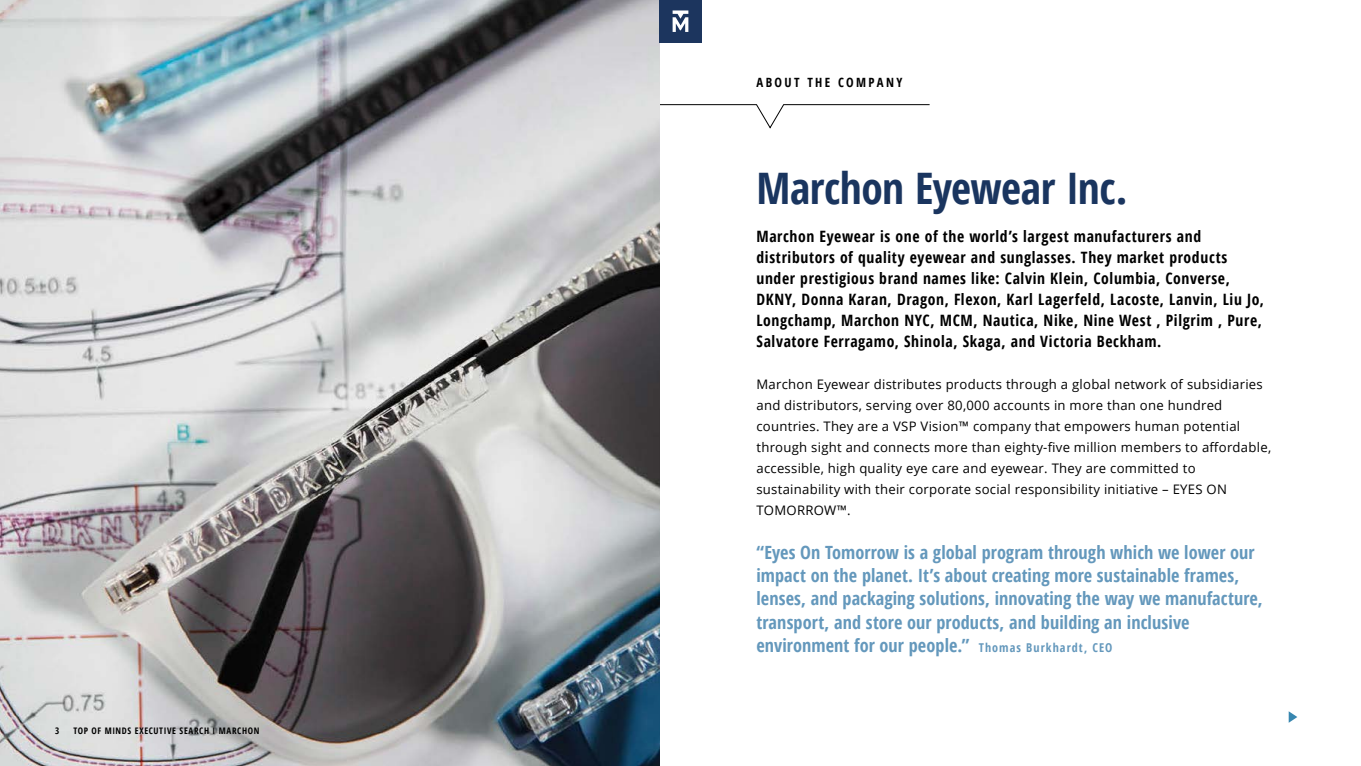
<style>
.page{position:relative;width:1361px;height:766px;background:#fff}
.page>*{position:absolute;margin:0;border:0;box-sizing:border-box;transform-origin:0 0}
.t1{font:700 condensed 43.42px "Open Sans";letter-spacing:-.01em;color:#1a355f}
.t2{font:700 condensed 18.23px/23.1px "Open Sans";letter-spacing:.005em;color:#6498bc}
.t3{font:700 condensed 15.67px/21px "Open Sans";letter-spacing:.04em;color:#000}
.t4{font:13.12px/21px "Open Sans";letter-spacing:.02em;color:#000}
.t5{font:700 condensed 12.75px "Open Sans";letter-spacing:.185em;color:#000}
.t6{font:700 condensed 9px "Open Sans";letter-spacing:.07em;color:#000}
.s1{font-size:12.15px}
</style>
<div class="page">
<svg style="left:659px;top:104px;width:271px;height:24px"></svg>
<img style="left:0;top:0;width:659px;height:765px">
<svg style="left:1288px;top:711px;width:9px;height:11px"></svg>
<div style="left:659px;top:0;width:43px;height:43px;background:#1c355e"></div>
<svg style="left:672px;top:10px;width:16px;height:22px"></svg>
<p class="t6" style="left:55px;top:724px;width:6px">3</p>
<p class="t6" style="left:73px;top:724px;width:188px">TOP OF MINDS EXECUTIVE SEARCH I MARCHON</p>
<p class="t5" style="left:756px;top:73px;width:147px">ABOUT THE COMPANY</p>
<h1 class="t1" style="left:756px;top:158px;width:373px">Marchon Eyewear Inc.</h1>
<p class="t3" style="left:756px;top:225px;width:509px">Marchon Eyewear is one of the world’s largest manufacturers and distributors of quality eyewear and sunglasses. They market products under prestigious brand names like: Calvin Klein, Columbia, Converse, DKNY, Donna Karan, Dragon, Flexon, Karl Lagerfeld, Lacoste, Lanvin, Liu Jo, Longchamp, Marchon NYC, MCM, Nautica, Nike, Nine West , Pilgrim , Pure, Salvatore Ferragamo, Shinola, Skaga, and Victoria Beckham.</p>
<p class="t4" style="left:756px;top:373px;width:516px">Marchon Eyewear distributes products through a global network of subsidiaries and distributors, serving over 80,000 accounts in more than one hundred countries. They are a VSP Vision™ company that empowers human potential through sight and connects more than eighty-five million members to affordable, accessible, high quality eye care and eyewear. They are committed to sustainability with their corporate social responsibility initiative – EYES ON TOMORROW™.</p>
<p class="t2" style="left:756px;top:540px;width:508px">“Eyes On Tomorrow is a global program through which we lower our impact on the planet. It’s about creating more sustainable frames, lenses, and packaging solutions, innovating the way we manufacture, transport, and store our products, and building an inclusive environment for our people.” <span class="s1">Thomas Burkhardt, CEO</span></p>
</div>
